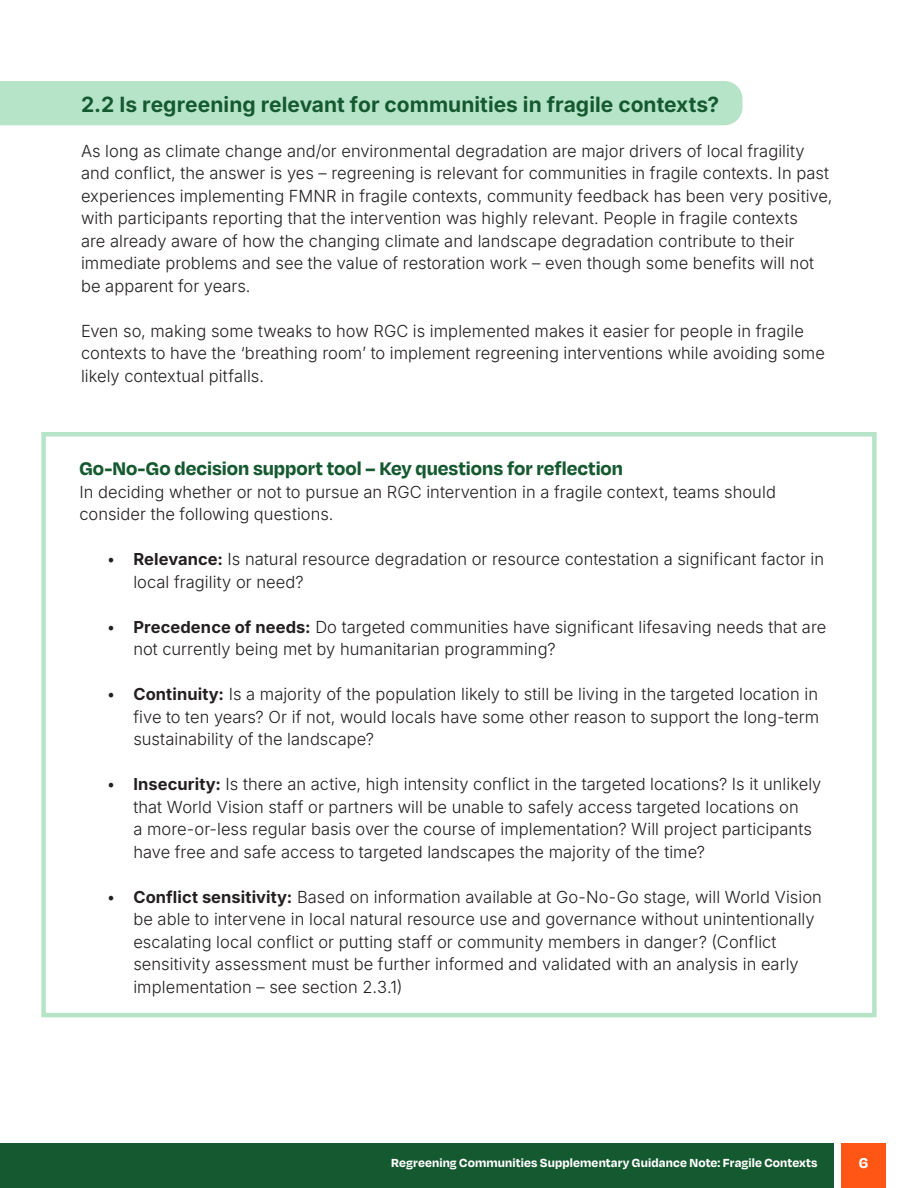
<style>
.page{position:relative;width:918px;height:1188px;background:#fff}
.page>*{position:absolute;margin:0;border:0;box-sizing:border-box;transform-origin:0 0}
.t1{font:21px "Inter";letter-spacing:.005em;color:#155930}
.t2{font:700 21px "Degular";color:#155930}
.t3{font:300 16.5px/22.5px "Inter";letter-spacing:.005em;color:#231f20}
.t4{font:700 16.5px "Degular";color:#fff}
.t5{font:700 13.5px "Degular";letter-spacing:.01em;color:#fff}
.s1{font-weight:400}
</style>
<div class="page">
<div style="left:841px;top:1144px;width:45px;height:44px;background:#ff5515"></div>
<div style="left:0;top:1144px;width:834px;height:44px;background:#155930"></div>
<div style="left:0;top:81px;width:742px;height:44px;background:#b6e4c8"></div>
<div style="left:41px;top:432px;width:836px;height:585px;border:4px solid #b6e4c8"></div>
<p class="t1" style="left:81px;top:89px;width:640px">2.2 Is regreening relevant for communities in fragile contexts?</p>
<p class="t3" style="left:81px;top:139px;width:753px">As long as climate change and/or environmental degradation are major drivers of local fragility and conflict, the answer is yes – regreening is relevant for communities in fragile contexts. In past experiences implementing FMNR in fragile contexts, community feedback has been very positive, with participants reporting that the intervention was highly relevant. People in fragile contexts<br>are already aware of how the changing climate and landscape degradation contribute to their immediate problems and see the value of restoration work – even though some benefits will not be apparent for years.</p>
<p class="t3" style="left:81px;top:319px;width:745px">Even so, making some tweaks to how RGC is implemented makes it easier for people in fragile contexts to have the ‘breathing room’ to implement regreening interventions while avoiding some likely contextual pitfalls.</p>
<p class="t2" style="left:79px;top:455px;width:545px">Go-No-Go decision support tool – Key questions for reflection</p>
<p class="t3" style="left:79px;top:480px;width:698px">In deciding whether or not to pursue an RGC intervention in a fragile context, teams should consider the following questions.</p>
<p class="t3" style="left:133px;top:547px;width:692px;text-indent:-27px">• <span class="s1">Relevance:</span> Is natural resource degradation or resource contestation a significant factor in local fragility or need?</p>
<p class="t3" style="left:133px;top:615px;width:694px;text-indent:-27px">• <span class="s1">Precedence of needs:</span> Do targeted communities have significant lifesaving needs that are not currently being met by humanitarian programming?</p>
<p class="t3" style="left:133px;top:682px;width:687px;text-align:justify;text-indent:-27px">• <span class="s1">Continuity:</span> Is a majority of the population likely to still be living in the targeted location in five to ten years? Or if not, would locals have some other reason to support the long-term sustainability of the landscape?</p>
<p class="t3" style="left:133px;top:772px;width:690px;text-indent:-27px">• <span class="s1">Insecurity:</span> Is there an active, high intensity conflict in the targeted locations? Is it unlikely that World Vision staff or partners will be unable to safely access targeted locations on<br>a more-or-less regular basis over the course of implementation? Will project participants have free and safe access to targeted landscapes the majority of the time?</p>
<p class="t3" style="left:133px;top:885px;width:690px;text-indent:-27px">• <span class="s1">Conflict sensitivity:</span> Based on information available at Go-No-Go stage, will World Vision be able to intervene in local natural resource use and governance without unintentionally escalating local conflict or putting staff or community members in danger? (Conflict sensitivity assessment must be further informed and validated with an analysis in early implementation – see section 2.3.1)</p>
<p class="t5" style="left:391px;top:1155px;width:428px">Regreening Communities Supplementary Guidance Note: Fragile Contexts</p>
<p class="t4" style="left:859px;top:1152px;width:11px">6</p>
</div>
